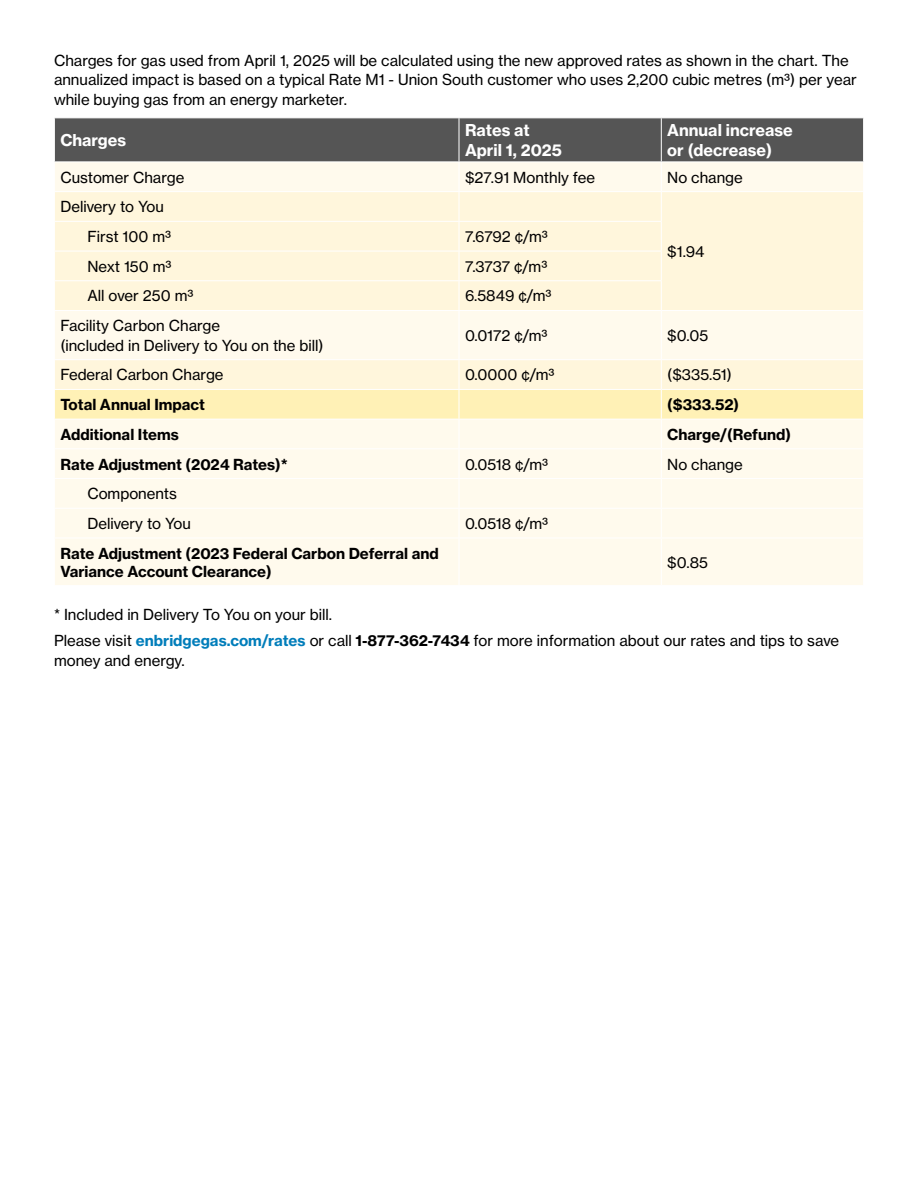
<style>
.page{position:relative;width:918px;height:1188px;background:#fff}
.page>*{position:absolute;margin:0;border:0;box-sizing:border-box;transform-origin:0 0}
.Table_Heading{font:16.2px/19.5px "N Haas Grotesk TX Std 75 Bd";color:#fff}
.Body{font:15px/19.5px "N Haas Grotesk TX Std 55 Rg";color:#000}
.Table_Body{font:15px/19.5px "N Haas Grotesk TX Pro 55 Rg";color:#000}
.Table_Body-2{font:15px/18px "N Haas Grotesk TX Std 75 Bd";color:#000}
.Table_Body-3{font:15px "N Haas Grotesk TX Std 55 Rg";color:#000}
.s1{font-family:"N Haas Grotesk TX Std 75 Bd";color:#007dba}
.s2{font-family:"N Haas Grotesk TX Std 75 Bd"}
</style>
<div class="page">
<div style="left:55px;top:311px;width:808px;height:274px;background:#fffaed"></div>
<svg style="left:54px;top:118px;width:810px;height:192px;background:#d9d2c1"></svg>
<hr style="left:459px;top:311px;width:1px;height:48px;background:#fff">
<hr style="left:661px;top:311px;width:1px;height:48px;background:#fff">
<hr style="left:54px;top:359px;width:405px;height:1px;background:#fff">
<hr style="left:459px;top:359px;width:202px;height:1px;background:#fff">
<hr style="left:661px;top:359px;width:203px;height:1px;background:#fff">
<hr style="left:459px;top:538px;width:1px;height:47px;background:#fff">
<svg style="left:55px;top:360px;width:808px;height:178px;background:#fff7e1"></svg>
<hr style="left:661px;top:538px;width:1px;height:47px;background:#fff">
<hr style="left:54px;top:478px;width:405px;height:1px;background:#fff">
<hr style="left:54px;top:508px;width:405px;height:1px;background:#fff">
<hr style="left:54px;top:538px;width:405px;height:1px;background:#fff">
<hr style="left:459px;top:478px;width:202px;height:1px;background:#fff">
<hr style="left:459px;top:508px;width:202px;height:1px;background:#fff">
<hr style="left:459px;top:538px;width:202px;height:1px;background:#fff">
<hr style="left:661px;top:478px;width:203px;height:1px;background:#fff">
<hr style="left:661px;top:508px;width:203px;height:1px;background:#fff">
<hr style="left:661px;top:538px;width:203px;height:1px;background:#fff">
<p class="Body" style="left:54px;top:50px;width:804px">Charges for gas used from April 1, 2025 will be calculated using the new approved rates as shown in the chart. The annualized impact is based on a typical Rate M1 - Union South customer who uses 2,200 cubic metres (m³) per year while buying gas from an energy marketer.</p>
<p class="Table_Heading" style="left:60px;top:130px;width:67px">Charges</p>
<p class="Table_Heading" style="left:465px;top:121px;width:98px">Rates at<br>April 1, 2025</p>
<p class="Table_Heading" style="left:667px;top:121px;width:127px">Annual increase or (decrease)</p>
<p class="Table_Body" style="left:60px;top:167px;width:125px">Customer Charge</p>
<p class="Table_Body" style="left:465px;top:167px;width:132px">$27.91 Monthly fee</p>
<p class="Table_Body" style="left:667px;top:167px;width:77px">No change</p>
<p class="Table_Body" style="left:60px;top:197px;width:105px">Delivery to You</p>
<p class="Table_Body" style="left:667px;top:242px;width:39px">$1.94</p>
<p class="Table_Body" style="left:87px;top:227px;width:85px">First 100 m³</p>
<p class="Table_Body" style="left:465px;top:227px;width:84px">7.6792 ¢/m³</p>
<p class="Table_Body" style="left:87px;top:257px;width:86px">Next 150 m³</p>
<p class="Table_Body" style="left:465px;top:257px;width:84px">7.3737 ¢/m³</p>
<p class="Table_Body" style="left:87px;top:286px;width:108px">All over 250 m³</p>
<p class="Table_Body" style="left:465px;top:286px;width:88px">6.5849 ¢/m³</p>
<p class="Table_Body" style="left:60px;top:316px;width:265px">Facility Carbon Charge<br>(included in Delivery to You on the bill)</p>
<p class="Table_Body" style="left:465px;top:326px;width:84px">0.0172 ¢/m³</p>
<p class="Table_Body" style="left:667px;top:326px;width:42px">$0.05</p>
<p class="Table_Body" style="left:60px;top:365px;width:165px">Federal Carbon Charge</p>
<p class="Table_Body" style="left:465px;top:365px;width:91px">0.0000 ¢/m³</p>
<p class="Table_Body" style="left:667px;top:365px;width:66px">($335.51)</p>
<p class="Table_Body-2" style="left:60px;top:396px;width:146px">Total Annual Impact</p>
<p class="Table_Body-2" style="left:667px;top:396px;width:73px">($333.52)</p>
<p class="Table_Body-2" style="left:60px;top:425px;width:120px">Additional Items</p>
<p class="Table_Body-2" style="left:667px;top:425px;width:125px">Charge/(Refund)</p>
<p class="Table_Body-2" style="left:60px;top:455px;width:229px">Rate Adjustment (2024 Rates)*</p>
<p class="Table_Body" style="left:465px;top:454px;width:85px">0.0518 ¢/m³</p>
<p class="Table_Body-3" style="left:667px;top:455px;width:77px">No change</p>
<p class="Table_Body" style="left:87px;top:484px;width:91px">Components</p>
<p class="Table_Body" style="left:87px;top:514px;width:105px">Delivery to You</p>
<p class="Table_Body" style="left:465px;top:514px;width:85px">0.0518 ¢/m³</p>
<p class="Table_Body-2" style="left:60px;top:544px;width:380px">Rate Adjustment (2023 Federal Carbon Deferral and<br>Variance Account Clearance)</p>
<p class="Table_Body" style="left:667px;top:552px;width:42px">$0.85</p>
<p class="Body" style="left:54px;top:605px;width:280px">* Included in Delivery To You on your bill.</p>
<p class="Body" style="left:54px;top:631px;width:787px">Please visit <span class="s1">enbridgegas.com/rates</span> or call <span class="s2">1-877-362-7434</span> for more information about our rates and tips to save money and energy.</p>
</div>
